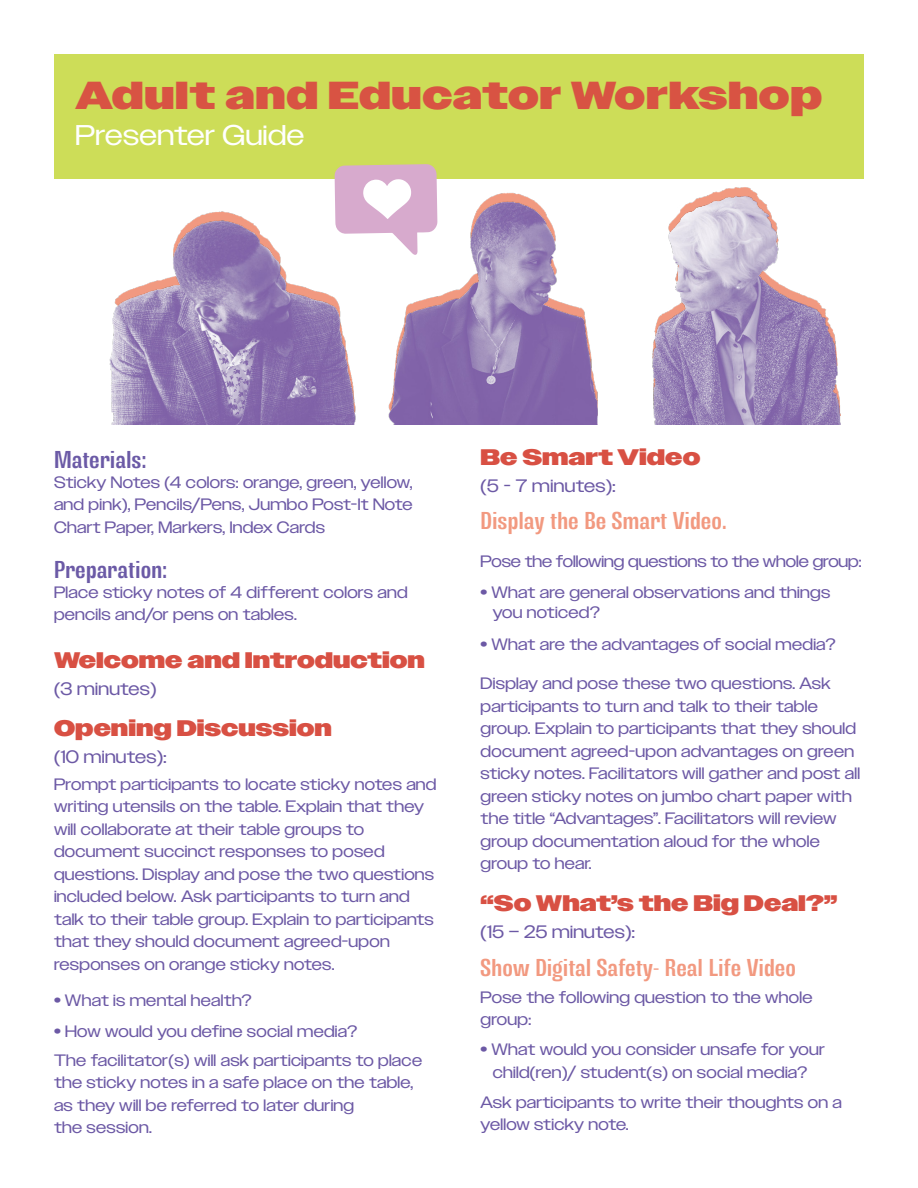
<style>
.page{position:relative;width:918px;height:1188px;background:#fff}
.page>*{position:absolute;margin:0;border:0;box-sizing:border-box;transform-origin:0 0}
.t1{font:900 39px "Owners Wide";letter-spacing:.02em;color:#d85343}
.t2{font:28.5px "Owners Wide";letter-spacing:.02em;color:#fff}
.t3{font:200 condensed 24px "Antipoda Variable";letter-spacing:.025em;color:#f29980}
.t4{font:200 condensed 24px "Antipoda Variable";letter-spacing:.025em;color:#6b5aa6}
.t5{font:900 22.5px "Owners Wide";color:#d85043}
.t6{font:18px "Owners Wide";letter-spacing:.02em;color:#6c59a5}
.t7{font:16.5px/22.5px "Owners Wide";letter-spacing:.02em;color:#6c59a5}
.t8{font:16.5px "Owners Wide";color:#6c59a5}
</style>
<div class="page">
<div style="left:54px;top:54px;width:810px;height:124px;background:#cddd58"></div>
<img style="left:109px;top:189px;width:732px;height:235px">
<svg style="left:335px;top:164px;width:102px;height:91px"></svg>
<p class="t1" style="left:76px;top:73px;width:748px">Adult and Educator Workshop</p>
<p class="t2" style="left:76px;top:119px;width:230px">Presenter Guide</p>
<p class="t4" style="left:54px;top:444px;width:94px">Materials:</p>
<p class="t7" style="left:54px;top:471px;width:360px;text-align:justify">Sticky Notes (4 colors: orange, green, yellow, and pink), Pencils/Pens, Jumbo Post-It Note Chart Paper, Markers, Index Cards</p>
<p class="t4" style="left:54px;top:554px;width:115px">Preparation:</p>
<p class="t7" style="left:54px;top:581px;width:355px">Place sticky notes of 4 different colors and pencils and/or pens on tables.</p>
<p class="t5" style="left:54px;top:647px;width:372px">Welcome and Introduction</p>
<p class="t6" style="left:54px;top:679px;width:104px">(3 minutes)</p>
<p class="t5" style="left:54px;top:715px;width:279px">Opening Discussion</p>
<p class="t6" style="left:54px;top:746px;width:114px">(10 minutes):</p>
<p class="t7" style="left:54px;top:773px;width:384px">Prompt participants to locate sticky notes and writing utensils on the table. Explain that they</p>
<p class="t7" style="left:54px;top:818px;width:382px">will collaborate at their table groups to document succinct responses to posed questions. Display and pose the two questions included below. Ask participants to turn and talk to their table group. Explain to participants that they should document agreed-upon responses on orange sticky notes.</p>
<p class="t7" style="left:54px;top:989px;width:199px">• What is mental health?</p>
<p class="t7" style="left:54px;top:1020px;width:305px">• How would you define social media?</p>
<p class="t7" style="left:54px;top:1049px;width:370px">The facilitator(s) will ask participants to place the sticky notes in a safe place on the table, as they will be referred to later during</p>
<p class="t7" style="left:54px;top:1116px;width:99px">the session.</p>
<p class="t5" style="left:481px;top:444px;width:221px">Be Smart Video</p>
<p class="t6" style="left:481px;top:475px;width:137px">(5 - 7 minutes):</p>
<p class="t3" style="left:481px;top:506px;width:248px">Display the Be Smart Video.</p>
<p class="t8" style="left:481px;top:552px;width:382px">Pose the following questions to the whole group:</p>
<p class="t7" style="left:493px;top:583px;width:339px;line-height:19.8px;text-indent:-12px">• What are general observations and things you noticed?</p>
<p class="t7" style="left:481px;top:633px;width:357px">• What are the advantages of social media?</p>
<p class="t7" style="left:481px;top:672px;width:381px">Display and pose these two questions. Ask participants to turn and talk to their table group. Explain to participants that they should document agreed-upon advantages on green sticky notes. Facilitators will gather and post all green sticky notes on jumbo chart paper with the title “Advantages”. Facilitators will review group documentation aloud for the whole group to hear.</p>
<p class="t5" style="left:481px;top:890px;width:358px">“So What’s the Big Deal?”</p>
<p class="t6" style="left:481px;top:922px;width:156px">(15 – 25 minutes):</p>
<p class="t3" style="left:481px;top:952px;width:316px">Show Digital Safety- Real Life Video</p>
<p class="t7" style="left:481px;top:986px;width:333px">Pose the following question to the whole group:</p>
<p class="t7" style="left:481px;top:1038px;width:346px;text-align:center">• What would you consider unsafe for your child(ren)/ student(s) on social media?</p>
<p class="t7" style="left:481px;top:1091px;width:363px">Ask participants to write their thoughts on a yellow sticky note.</p>
</div>
